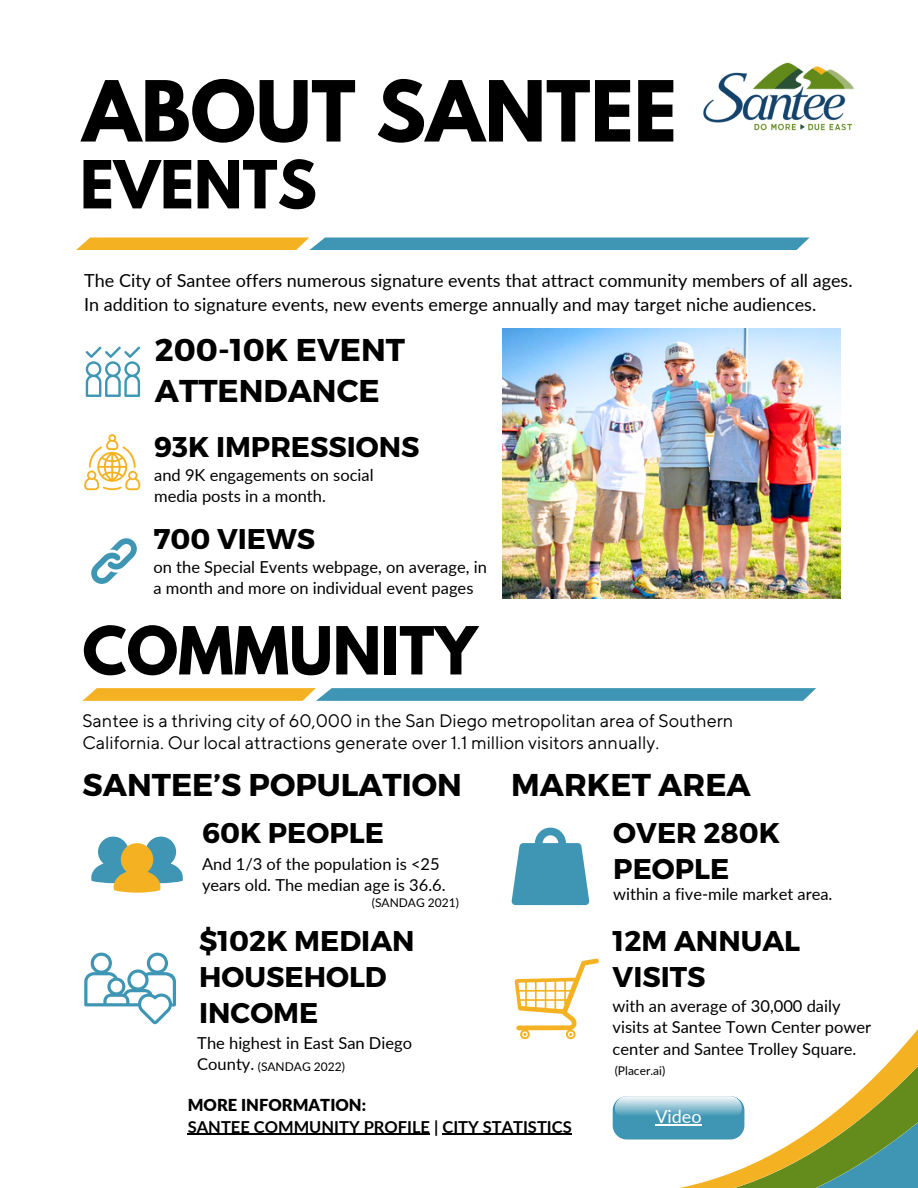
<style>
.page{position:relative;width:918px;height:1188px;background:#fff}
.page>*{position:absolute;margin:0;border:0;box-sizing:border-box;transform-origin:0 0}
.t1{font:700 74.55px "League Spartan";color:#000}
.t2{font:700 58.65px "League Spartan";color:#000}
.t3{font:700 31.5px/40.5px "Montserrat";color:#000}
.t4{font:700 28.5px/36px "Montserrat";color:#000}
.t5{font:18px/24.8px "Lato";color:#000}
.t6{font:18px/22.5px "TT Norms Pro";color:#000}
.t7{font:18px "Lato";color:#fff}
.t8{font:16.5px/21.3px "Lato";color:#000}
.t9{font:700 16.5px/21.3px "Lato";color:#000}
.t10{font:12px "Lato";color:#000}
.s1{font-weight:900}
</style>
<div class="page">
<svg style="left:76px;top:237px;width:734px;height:13px;background:#81a58f"></svg>
<img style="left:703px;top:62px;width:151px;height:69px">
<svg style="left:91px;top:837px;width:92px;height:56px"></svg>
<svg style="left:84px;top:952px;width:92px;height:72px"></svg>
<svg style="left:511px;top:827px;width:79px;height:78px"></svg>
<svg style="left:515px;top:959px;width:84px;height:80px"></svg>
<svg style="left:86px;top:347px;width:54px;height:50px"></svg>
<svg style="left:84px;top:434px;width:56px;height:57px"></svg>
<svg style="left:91px;top:538px;width:46px;height:46px"></svg>
<svg style="left:554px;top:1019px;width:45px;height:9px"></svg>
<svg style="left:554px;top:1028px;width:364px;height:160px"></svg>
<img style="left:503px;top:329px;width:337px;height:270px">
<svg style="left:82px;top:688px;width:734px;height:13px;background:#7fa48d"></svg>
<hr style="left:188px;top:1134px;width:242px;height:1px;background:#000">
<hr style="left:442px;top:1134px;width:130px;height:1px;background:#000">
<svg style="left:613px;top:1096px;width:131px;height:44px;background:#70b0c7"></svg>
<hr style="left:655px;top:1125px;width:47px;height:1px;background:#fff">
<p class="t1" style="left:82px;top:74px;width:596px">ABOUT SANTEE</p>
<h1 class="t2" style="left:80px;top:156px;width:238px">EVENTS</h1>
<h3 class="t5" style="left:84px;top:267px;width:770px">The City of Santee offers numerous signature events that attract community members of all ages.<br>In addition to signature events, new events emerge annually and may target niche audiences.</h3>
<h3 class="t3" style="left:155px;top:328px;width:252px">200-10K EVENT<br>ATTENDANCE</h3>
<h5 class="t4" style="left:154px;top:428px;width:267px">93K IMPRESSIONS</h5>
<h6 class="t8" style="left:154px;top:464px;width:221px">and 9K engagements on social media posts in a month.</h6>
<p class="t4" style="left:154px;top:520px;width:163px">700 VIEWS</p>
<h3 class="t8" style="left:154px;top:556px;width:335px">on the Special Events webpage, on average, in a month and more on individual event pages</h3>
<p class="t2" style="left:82px;top:622px;width:397px">COMMUNITY</p>
<h5 class="t6" style="left:82px;top:710px;width:652px">Santee is a thriving city of 60,000 in the San Diego metropolitan area of Southern<br>California. Our local attractions generate over 1.1 million visitors annually.</h5>
<h3 class="t3" style="left:511px;top:763px;width:241px">MARKET AREA</h3>
<p class="t3" style="left:82px;top:763px;width:381px">SANTEE’S POPULATION</p>
<h2 class="t4" style="left:202px;top:813px;width:183px">60K PEOPLE</h2>
<h5 class="t8" style="left:202px;top:853px;width:245px">And 1/3 of the population is &lt;25 years old. The median age is 36.6.</h5>
<p class="t10" style="left:372px;top:895px;width:89px">(SANDAG 2021)</p>
<h3 class="t4" style="left:199px;top:921px;width:217px">$102K MEDIAN<br>HOUSEHOLD<br>INCOME</h3>
<p class="t8" style="left:197px;top:1031px;width:216px">The highest in East San Diego<br>County.</p>
<h3 class="t10" style="left:258px;top:1059px;width:89px">(SANDAG 2022)</h3>
<p class="t4" style="left:613px;top:813px;width:168px">OVER 280K<br>PEOPLE</p>
<h5 class="t8" style="left:613px;top:883px;width:221px">within a five-mile market area.</h5>
<h2 class="t4" style="left:613px;top:922px;width:189px">12M ANNUAL<br>VISITS</h2>
<h5 class="t8" style="left:613px;top:995px;width:260px">with an average of 30,000 daily visits at Santee Town Center power center and Santee Trolley Square.</h5>
<h3 class="t10" style="left:615px;top:1063px;width:52px">(Placer.ai)</h3>
<h5 class="t9" style="left:188px;top:1094px;width:385px"><span class="s1">MORE INFORMATION:<br></span>SANTEE COMMUNITY PROFILE | CITY STATISTICS</h5>
<p class="t7" style="left:655px;top:1106px;width:48px">Video</p>
</div>
